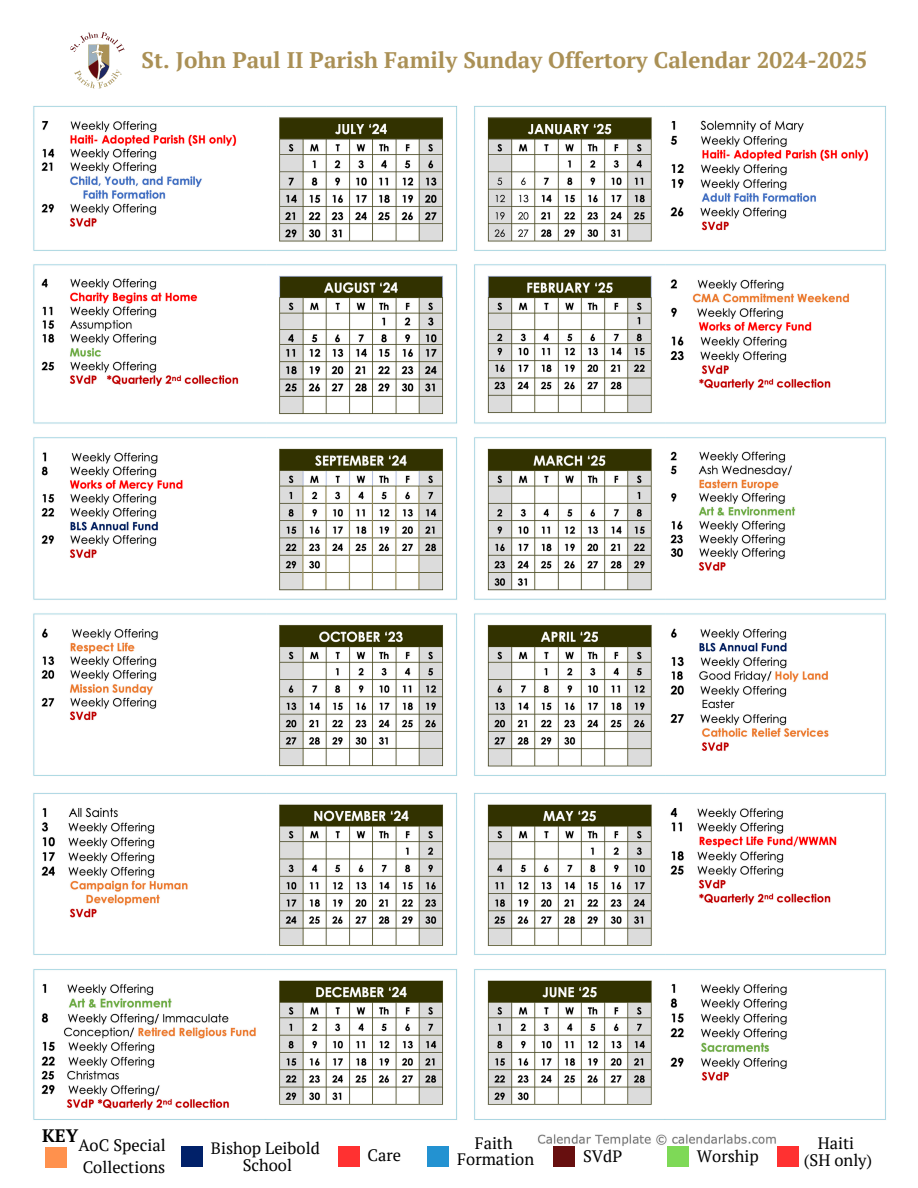
<style>
.page{position:relative;width:918px;height:1188px;background:#fff}
.page>*{position:absolute;margin:0;border:0;box-sizing:border-box;transform-origin:0 0}
.t1{font:700 22.5px "PT Serif";color:#aa9055}
.t2{font:700 18px "PT Serif";color:#000}
.t3{font:16.5px "PT Serif";color:#000}
</style>
<div class="page">
<img style="left:33px;top:106px;width:853px;height:1061px">
<img style="left:70px;top:32px;width:55px;height:57px">
<div style="left:45px;top:1147px;width:22px;height:21px;background:#ff914d"></div>
<div style="left:181px;top:1146px;width:22px;height:21px;background:#012169"></div>
<div style="left:338px;top:1146px;width:22px;height:21px;background:#ff3131"></div>
<div style="left:427px;top:1146px;width:22px;height:21px;background:#2392d1"></div>
<div style="left:553px;top:1146px;width:22px;height:21px;background:#670f0f"></div>
<div style="left:667px;top:1146px;width:22px;height:21px;background:#7ed957"></div>
<div style="left:778px;top:1146px;width:21px;height:21px;background:#ff3131"></div>
<p class="t1" style="left:142px;top:44px;width:727px">St. John Paul II Parish Family Sunday Offertory Calendar 2024-2025</p>
<h1 class="t2" style="left:42px;top:1123px;width:38px">KEY</h1>
<h2 class="t3" style="left:78px;top:1134px;width:89px">AoC Special</h2>
<p class="t3" style="left:83px;top:1156px;width:84px">Collections</p>
<p class="t3" style="left:211px;top:1137px;width:110px">Bishop Leibold</p>
<p class="t3" style="left:243px;top:1153px;width:51px">School</p>
<p class="t3" style="left:367px;top:1144px;width:35px">Care</p>
<p class="t3" style="left:475px;top:1132px;width:40px">Faith</p>
<p class="t3" style="left:457px;top:1148px;width:78px">Formation</p>
<p class="t3" style="left:583px;top:1144px;width:41px">SVdP</p>
<p class="t3" style="left:697px;top:1144px;width:63px">Worship</p>
<p class="t3" style="left:818px;top:1132px;width:38px">Haiti</p>
<p class="t3" style="left:804px;top:1149px;width:70px">(SH only)</p>
</div>
